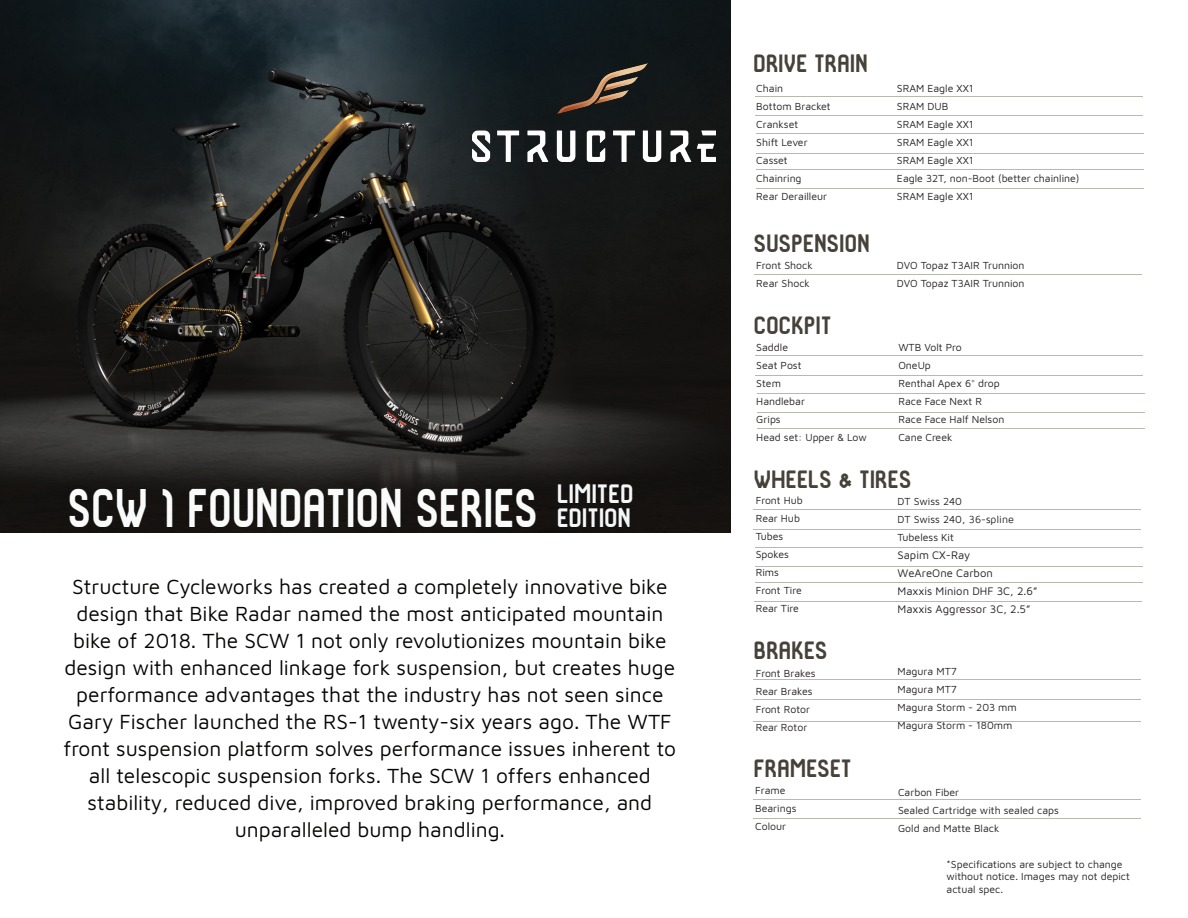
<style>
.page{position:relative;width:1188px;height:918px;background:#fff}
.page>*{position:absolute;margin:0;border:0;box-sizing:border-box;transform-origin:0 0}
.t1{font:900 52.2px "SHKODER1989";color:#f9fafa;scale:.86 1}
.t2{font:900 25.5px "SHKODER1989";color:#f3f6f7}
.t3{font:900 24px "SHKODER1989";color:#46423a}
.t4{font:21px/27px "Maven Pro";color:#040503;text-align:center}
.t5{font:11.25px "Maven Pro";color:#231f20}
.t6{font:10.5px/12.6px "Maven Pro";color:#231f20}
.s1{font-size:25.5px;color:#f3f6f7}
.s2{font-style:inherit}
</style>
<div class="page">
<img style="left:0;top:0;width:731px;height:533px">
<img style="left:473px;top:64px;width:242px;height:97px">
<hr style="left:754px;top:799px;width:387px;height:1px;background:#b5baae">
<hr style="left:754px;top:819px;width:387px;height:1px;background:#b5baae">
<hr style="left:754px;top:679px;width:387px;height:1px;background:#b5baae">
<hr style="left:754px;top:699px;width:387px;height:1px;background:#b5baae">
<hr style="left:754px;top:721px;width:387px;height:1px;background:#b5baae">
<hr style="left:754px;top:275px;width:387px;height:1px;background:#b5baae">
<hr style="left:756px;top:356px;width:387px;height:1px;background:#b5baae">
<hr style="left:756px;top:375px;width:387px;height:1px;background:#b5baae">
<hr style="left:757px;top:393px;width:387px;height:1px;background:#b5baae">
<hr style="left:757px;top:413px;width:387px;height:1px;background:#b5baae">
<hr style="left:757px;top:429px;width:387px;height:1px;background:#b5baae">
<hr style="left:755px;top:96px;width:388px;height:1px;background:#b5baae">
<hr style="left:755px;top:116px;width:388px;height:1px;background:#b5baae">
<hr style="left:757px;top:134px;width:387px;height:1px;background:#b5baae">
<hr style="left:757px;top:153px;width:387px;height:1px;background:#b5baae">
<hr style="left:757px;top:169px;width:387px;height:1px;background:#b5baae">
<hr style="left:756px;top:188px;width:387px;height:1px;background:#b5baae">
<hr style="left:754px;top:510px;width:387px;height:1px;background:#b5baae">
<hr style="left:754px;top:529px;width:387px;height:1px;background:#b5baae">
<hr style="left:755px;top:547px;width:388px;height:1px;background:#b5baae">
<hr style="left:755px;top:567px;width:388px;height:1px;background:#b5baae">
<hr style="left:755px;top:582px;width:388px;height:1px;background:#b5baae">
<hr style="left:755px;top:602px;width:387px;height:1px;background:#b5baae">
<p class="t2" style="left:558px;top:480px;width:78px">LIMITED</p>
<p class="t1" style="left:70px;top:478px;width:655px">SCW 1 FOUNDATION SERIES <span class="s1">EDITION</span></p>
<p class="t4" style="left:64px;top:572px;width:614px">Structure Cycleworks has created a completely innovative bike design that Bike Radar named the most anticipated mountain bike of 2018. The SCW 1 not only revolutionizes mountain bike design with enhanced linkage fork suspension, but creates huge performance advantages that the industry has not seen since Gary Fischer launched the RS-1 twenty-six years ago. The WTF front suspension platform solves performance issues inherent to all telescopic suspension forks. The SCW 1 offers enhanced</p>
<p class="t4" style="left:88px;top:788px;width:566px">stability, reduced dive, improved braking performance, and</p>
<p class="t4" style="left:235px;top:815px;width:272px">unparalleled bump handling.</p>
<p class="t3" style="left:755px;top:50px;width:116px">DRIVE TRAIN</p>
<p class="t6" style="left:756px;top:81px;width:28px">Chain</p>
<p class="t6" style="left:756px;top:99px;width:76px">Bottom Bracket</p>
<p class="t6" style="left:756px;top:117px;width:43px">Crankset</p>
<p class="t6" style="left:756px;top:135px;width:53px">Shift Lever</p>
<p class="t6" style="left:756px;top:153px;width:33px">Casset</p>
<p class="t6" style="left:756px;top:171px;width:47px">Chainring</p>
<p class="t6" style="left:756px;top:189px;width:72px">Rear Derailleur</p>
<p class="t3" style="left:755px;top:230px;width:118px">SUSPENSION</p>
<p class="t6" style="left:756px;top:259px;width:58px">Front Shock</p>
<p class="t6" style="left:756px;top:277px;width:55px">Rear Shock</p>
<p class="t3" style="left:755px;top:312px;width:79px">COCKPIT</p>
<p class="t6" style="left:756px;top:341px;width:33px">Saddle</p>
<p class="t6" style="left:756px;top:359px;width:47px">Seat Post</p>
<p class="t6" style="left:756px;top:377px;width:26px">Stem</p>
<p class="t6" style="left:756px;top:395px;width:50px">Handlebar</p>
<p class="t6" style="left:756px;top:413px;width:26px">Grips</p>
<p class="t6" style="left:756px;top:431px;width:112px">Head set: Upper &amp; Low</p>
<p class="t6" style="left:897px;top:81px;width:78px">SRAM Eagle XX1</p>
<p class="t6" style="left:897px;top:99px;width:53px">SRAM DUB</p>
<p class="t6" style="left:897px;top:117px;width:78px">SRAM Eagle XX1</p>
<p class="t6" style="left:897px;top:135px;width:78px">SRAM Eagle XX1</p>
<p class="t6" style="left:897px;top:153px;width:78px">SRAM Eagle XX1</p>
<p class="t6" style="left:897px;top:171px;width:184px">Eagle 32T, non-Boot (better chainline)</p>
<p class="t6" style="left:897px;top:189px;width:78px">SRAM Eagle XX1</p>
<p class="t6" style="left:897px;top:259px;width:129px">DVO Topaz T3AIR Trunnion</p>
<p class="t6" style="left:897px;top:277px;width:129px">DVO Topaz T3AIR Trunnion</p>
<p class="t6" style="left:898px;top:341px;width:65px">WTB Volt Pro</p>
<p class="t6" style="left:898px;top:359px;width:34px">OneUp</p>
<p class="t6" style="left:898px;top:377px;width:103px">Renthal Apex 6° drop</p>
<p class="t6" style="left:898px;top:395px;width:85px">Race Face Next R</p>
<p class="t6" style="left:898px;top:413px;width:107px">Race Face Half Nelson</p>
<p class="t6" style="left:898px;top:431px;width:56px">Cane Creek</p>
<p class="t3" style="left:755px;top:465px;width:159px">WHEELS &amp; TIRES</p>
<p class="t6" style="left:756px;top:494px;width:49px">Front Hub</p>
<p class="t6" style="left:756px;top:512px;width:46px">Rear Hub</p>
<p class="t6" style="left:756px;top:530px;width:29px">Tubes</p>
<p class="t6" style="left:756px;top:548px;width:35px">Spokes</p>
<p class="t6" style="left:756px;top:566px;width:25px">Rims</p>
<p class="t6" style="left:756px;top:584px;width:48px">Front Tire</p>
<p class="t6" style="left:756px;top:602px;width:45px">Rear Tire</p>
<p class="t3" style="left:755px;top:637px;width:76px">BRAKES</p>
<p class="t6" style="left:756px;top:666px;width:61px">Front Brakes</p>
<p class="t6" style="left:756px;top:684px;width:58px">Rear Brakes</p>
<p class="t6" style="left:756px;top:702px;width:56px">Front Rotor</p>
<p class="t6" style="left:756px;top:720px;width:53px">Rear Rotor</p>
<p class="t3" style="left:755px;top:755px;width:100px">FRAMESET</p>
<p class="t6" style="left:755px;top:784px;width:32px">Frame</p>
<p class="t6" style="left:755px;top:802px;width:43px">Bearings</p>
<p class="t6" style="left:755px;top:820px;width:32px">Colour</p>
<p class="t6" style="left:898px;top:495px;width:66px">DT Swiss 240</p>
<p class="t6" style="left:898px;top:513px;width:118px">DT Swiss 240<span class="s2">, 36-spline</span></p>
<p class="t6" style="left:898px;top:531px;width:58px">Tubeless Kit</p>
<p class="t5" style="left:898px;top:548px;width:74px">Sapim CX-Ray</p>
<p class="t5" style="left:898px;top:566px;width:97px">WeAreOne Carbon</p>
<p class="t5" style="left:898px;top:584px;width:141px">Maxxis Minion DHF 3C, 2.6”</p>
<p class="t5" style="left:898px;top:602px;width:134px">Maxxis Aggressor 3C, 2.5”</p>
<p class="t6" style="left:898px;top:665px;width:61px">Magura MT7</p>
<p class="t6" style="left:898px;top:683px;width:61px">Magura MT7</p>
<p class="t6" style="left:898px;top:701px;width:121px">Magura Storm - 203 mm</p>
<p class="t6" style="left:898px;top:719px;width:116px">Magura Storm - 180mm</p>
<p class="t6" style="left:898px;top:786px;width:63px">Carbon Fiber</p>
<p class="t6" style="left:898px;top:804px;width:162px">Sealed Cartridge with sealed caps</p>
<p class="t6" style="left:898px;top:822px;width:103px">Gold and Matte Black</p>
<p class="t6" style="left:947px;top:857px;width:185px">*Specifications are subject to change without notice. Images may not depict actual spec.</p>
</div>
